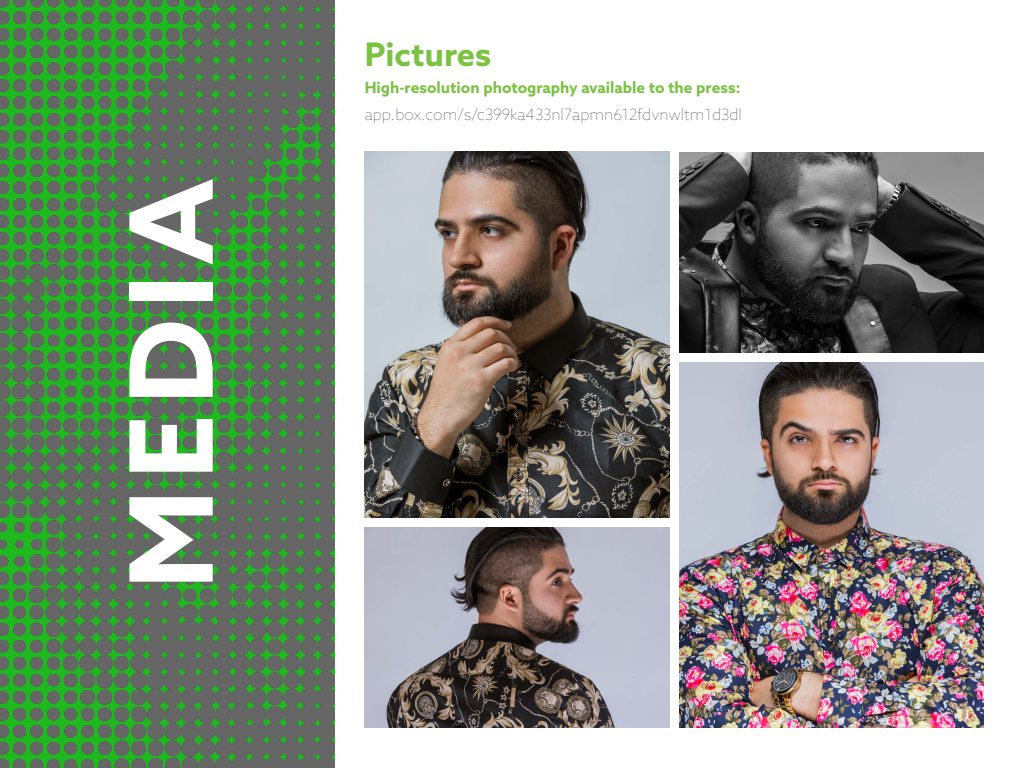
<style>
.page{position:relative;width:1024px;height:768px;background:#fff}
.page>*{position:absolute;margin:0;border:0;box-sizing:border-box;transform-origin:0 0}
.t1{font:700 115px "Azo Sans";letter-spacing:.09em;color:#fff}
.t2{font:700 32.5px "Azo Sans";color:#7cc242}
.t3{font:700 15.5px "Azo Sans";color:#7cc242}
.t4{font:100 15.5px "Azo Sans";color:#333}
</style>
<div class="page">
<img style="left:0;top:0;width:335px;height:768px">
<img style="left:365px;top:152px;width:304px;height:366px">
<img style="left:680px;top:362px;width:304px;height:366px">
<img style="left:365px;top:528px;width:304px;height:200px">
<img style="left:680px;top:152px;width:304px;height:200px">
<h1 class="t1" style="left:95px;top:589px;width:412px;rotate:-90deg">MEDIA</h1>
<h2 class="t2" style="left:365px;top:33px;width:128px">Pictures</h2>
<p class="t3" style="left:365px;top:77px;width:377px">High-resolution photography available to the press:</p>
<p class="t4" style="left:365px;top:104px;width:379px">app.box.com/s/c399ka433nl7apmn612fdvnwltm1d3dl</p>
</div>
